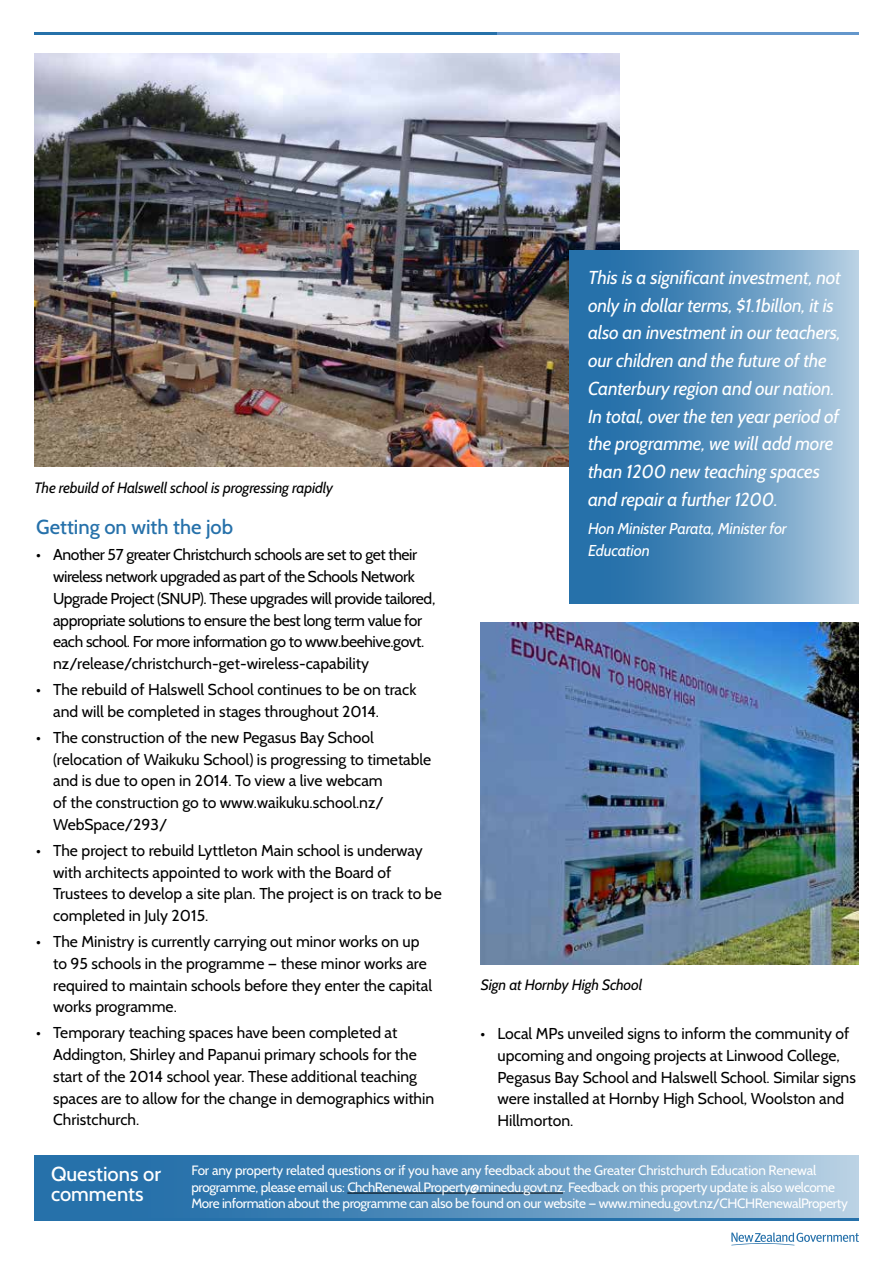
<style>
.page{position:relative;width:893px;height:1263px;background:#fff}
.page>*{position:absolute;margin:0;border:0;box-sizing:border-box;transform-origin:0 0}
.PPP_Subhead_2{font:500 20.25px/19.5px "Cabin";color:#fff}
.PPP_Subhead_2-2{font:500 20.25px "Cabin";color:#2671aa}
.quotes{font:italic 18.75px/27.8px "Cabin";letter-spacing:-.01em;color:#fff}
.PPP_Bullet{font:15.75px/21.8px "Cabin";color:#000}
.PPP_Bullet-2{font:15.75px/21.8px "Cabin";letter-spacing:-.025em;color:#000}
.body1{font:italic 15.75px/21.8px "Cabin";letter-spacing:-.01em;color:#fff}
.black_captions{font:italic 15px "Cabin";letter-spacing:-.01em;color:#000}
.body1-2{font:13.5px/16.5px "Cabin";letter-spacing:-.025em;color:#fff}
</style>
<div class="page">
<img style="left:34px;top:53px;width:585px;height:414px">
<svg style="left:34px;top:1156px;width:825px;height:62px;background:#5b93be"></svg>
<hr style="left:34px;top:1218px;width:595px;height:2px;background:#2671aa">
<hr style="left:523px;top:1218px;width:336px;height:2px;background:#2671aa">
<hr style="left:347px;top:1193px;width:216px;height:1px;background:#000">
<hr style="left:34px;top:32px;width:825px;height:2px;background:#2671aa">
<hr style="left:497px;top:32px;width:362px;height:2px;background:#6497cc">
<svg style="left:570px;top:251px;width:289px;height:353px;background:#5b93bf"></svg>
<svg style="left:731px;top:1232px;width:128px;height:13px"></svg>
<img style="left:481px;top:623px;width:378px;height:342px">
<p class="black_captions" style="left:34px;top:478px;width:300px">The rebuild of Halswell school is progressing rapidly</p>
<p class="PPP_Subhead_2-2" style="left:36px;top:515px;width:198px">Getting on with the job</p>
<p class="PPP_Bullet-2" style="left:53px;top:544px;width:384px;text-indent:-17px">• Another 57 greater Christchurch schools are set to get their wireless network upgraded as part of the Schools Network Upgrade Project (SNUP). These upgrades will provide tailored, appropriate solutions to ensure the best long term value for each school. For more information go to www.beehive.govt. nz/release/christchurch-get-wireless-capability</p>
<p class="PPP_Bullet" style="left:53px;top:679px;width:365px;text-indent:-17px">• The rebuild of Halswell School continues to be on track and will be completed in stages throughout 2014.</p>
<p class="PPP_Bullet" style="left:53px;top:726px;width:380px;text-indent:-17px">• The construction of the new Pegasus Bay School (relocation of Waikuku School) is progressing to timetable and is due to open in 2014. To view a live webcam<br>of the construction go to www.waikuku.school.nz/ WebSpace/293/</p>
<p class="PPP_Bullet" style="left:53px;top:839px;width:390px;text-indent:-17px">• The project to rebuild Lyttleton Main school is underway with architects appointed to work with the Board of Trustees to develop a site plan. The project is on track to be completed in July 2015.</p>
<p class="PPP_Bullet" style="left:53px;top:931px;width:381px;text-indent:-17px">• The Ministry is currently carrying out minor works on up to 95 schools in the programme — these minor works are required to maintain schools before they enter the capital works programme.</p>
<p class="PPP_Bullet" style="left:53px;top:1022px;width:383px;text-indent:-17px">• Temporary teaching spaces have been completed at Addington, Shirley and Papanui primary schools for the start of the 2014 school year. These additional teaching spaces are to allow for the change in demographics within Christchurch.</p>
<p class="quotes" style="left:588px;top:263px;width:254px">This is a significant investment, not only in dollar terms, $1.1billon, it is also an investment in our teachers, our children and the future of the Canterbury region and our nation.<br>In total, over the ten year period of the programme, we will add more than 1200 new teaching spaces and repair a further 1200.</p>
<p class="body1" style="left:588px;top:517px;width:200px">Hon Minister Parata, Minister for<br>Education</p>
<p class="black_captions" style="left:481px;top:976px;width:163px">Sign at Hornby High School</p>
<p class="PPP_Bullet" style="left:497px;top:1022px;width:360px;text-indent:-17px">• Local MPs unveiled signs to inform the community of upcoming and ongoing projects at Linwood College, Pegasus Bay School and Halswell School. Similar signs were installed at Hornby High School, Woolston and Hillmorton.</p>
<p class="PPP_Subhead_2" style="left:51px;top:1164px;width:111px">Questions or comments</p>
<p class="body1-2" style="left:191px;top:1162px;width:658px">For any property related questions or if you have any feedback about the Greater Christchurch Education Renewal programme, please email us: ChchRenewal.Property@minedu.govt.nz. Feedback on this property update is also welcome<br>More information about the programme can also be found on our website — www.minedu.govt.nz/CHCHRenewalProperty</p>
</div>
